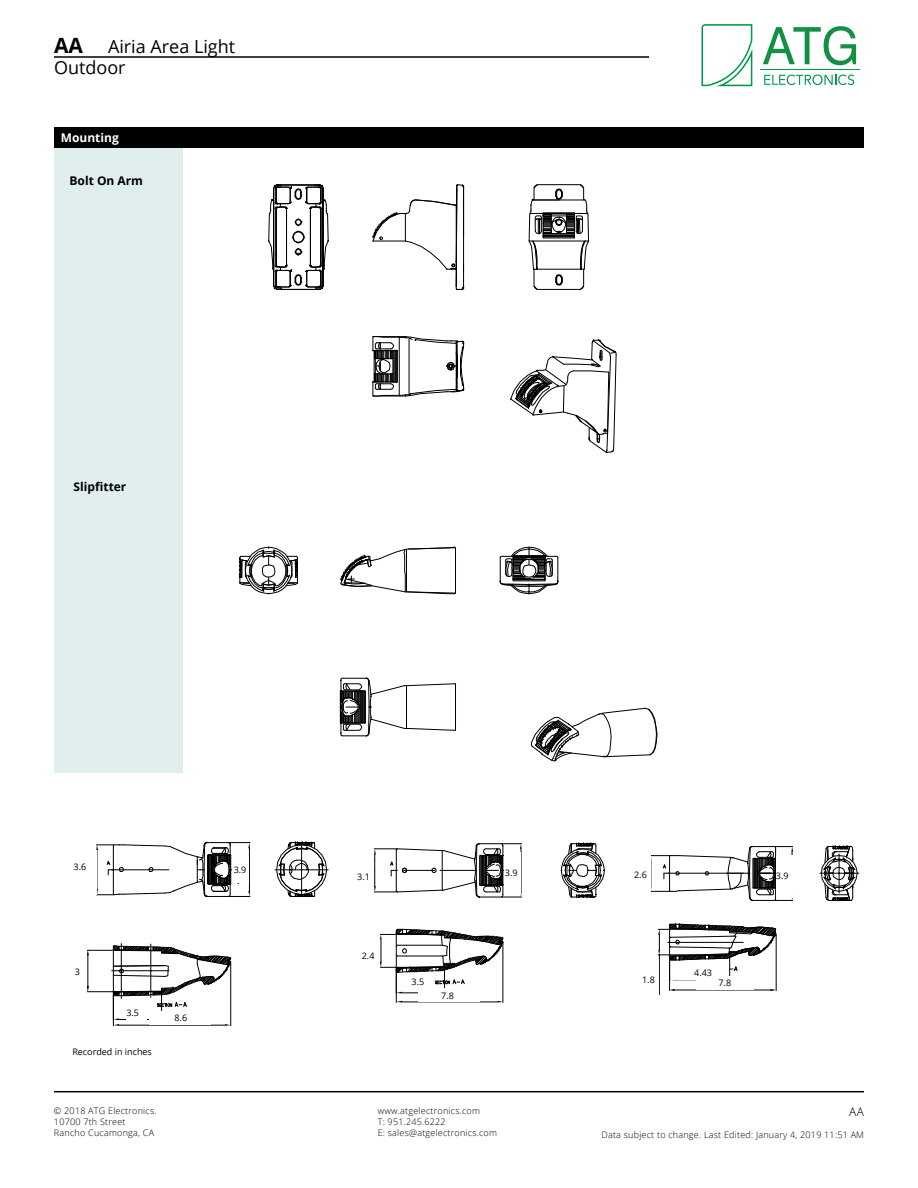
<style>
.page{position:relative;width:918px;height:1188px;background:#fff}
.page>*{position:absolute;margin:0;border:0;box-sizing:border-box;transform-origin:0 0}
.t1{font:18.75px "Arial";color:#000}
.t2{font:18px/21.6px "Open Sans";color:#000101}
.t3{font:700 12px "Open Sans";color:#000}
.t4{font:700 12px "Open Sans";color:#fff}
.t5{font:300 12px "Open Sans";color:#000}
.t6{font:300 9px/10.8px "Open Sans";letter-spacing:.025em;color:#000}
.t7{font:9px "Open Sans";color:#000}
.s1{font-weight:700;font-size:21px}
</style>
<div class="page">
<hr style="left:54px;top:1091px;width:810px;height:1px;background:#000101">
<hr style="left:54px;top:56px;width:595px;height:2px;background:#000101">
<svg style="left:763px;top:26px;width:93px;height:39px"></svg>
<svg style="left:764px;top:75px;width:90px;height:10px"></svg>
<hr style="left:760px;top:70px;width:100px;height:1px;background:#009a4a">
<svg style="left:702px;top:24px;width:50px;height:62px"></svg>
<div style="left:54px;top:148px;width:129px;height:624px;background:#e0eeed"></div>
<div style="left:54px;top:127px;width:810px;height:21px;background:#000101"></div>
<svg style="left:239px;top:546px;width:59px;height:48px"></svg>
<svg style="left:340px;top:546px;width:318px;height:216px"></svg>
<svg style="left:268px;top:184px;width:349px;height:269px"></svg>
<hr style="left:275px;top:870px;width:53px;height:1px;background:#000">
<hr style="left:87px;top:991px;width:75px;height:1px;background:#000">
<hr style="left:87px;top:950px;width:75px;height:1px;background:#000">
<hr style="left:88px;top:955px;width:1px;height:31px;background:#000">
<svg style="left:87px;top:986px;width:2px;height:6px"></svg>
<svg style="left:96px;top:841px;width:231px;height:185px"></svg>
<hr style="left:396px;top:969px;width:1px;height:33px;background:#000">
<hr style="left:503px;top:942px;width:1px;height:60px;background:#000">
<hr style="left:402px;top:1002px;width:96px;height:1px;background:#000">
<hr style="left:402px;top:993px;width:37px;height:1px;background:#000">
<hr style="left:659px;top:955px;width:1px;height:40px;background:#000">
<svg style="left:374px;top:842px;width:486px;height:151px"></svg>
<div style="left:407px;top:979px;width:25px;height:13px;background:#fff"></div>
<div style="left:149px;top:1011px;width:62px;height:13px;background:#fff"></div>
<div style="left:419px;top:989px;width:61px;height:13px;background:#fff"></div>
<div style="left:672px;top:966px;width:57px;height:13px;background:#fff"></div>
<div style="left:696px;top:976px;width:57px;height:13px;background:#fff"></div>
<div style="left:126px;top:1006px;width:21px;height:13px;background:#fff"></div>
<div style="left:232px;top:856px;width:16px;height:27px;background:#fff"></div>
<div style="left:80px;top:851px;width:17px;height:44px;background:#fff"></div>
<div style="left:505px;top:852px;width:16px;height:43px;background:#fff"></div>
<div style="left:634px;top:855px;width:16px;height:42px;background:#fff"></div>
<div style="left:776px;top:855px;width:16px;height:43px;background:#fff"></div>
<div style="left:642px;top:959px;width:16px;height:43px;background:#fff"></div>
<div style="left:363px;top:931px;width:16px;height:43px;background:#fff"></div>
<h2 class="t2" style="left:54px;top:35px;width:183px"><span class="s1">AA</span> Airia Area Light<br>Outdoor</h2>
<h3 class="t4" style="left:61px;top:129px;width:60px">Mounting</h3>
<h3 class="t3" style="left:70px;top:172px;width:75px">Bolt On Arm</h3>
<h3 class="t3" style="left:74px;top:478px;width:54px">Slipfitter</h3>
<h1 class="t1" style="left:231px;top:886px;width:31px;rotate:-90deg">100</h1>
<p class="t7" style="left:74px;top:860px;width:14px">3.6</p>
<p class="t7" style="left:234px;top:863px;width:14px">3.9</p>
<p class="t7" style="left:75px;top:966px;width:7px">3</p>
<h1 class="t1" style="left:127px;top:1001px;width:21px">90</h1>
<p class="t7" style="left:126px;top:1006px;width:14px">3.5</p>
<p class="t7" style="left:72px;top:1045px;width:81px">Recorded in inches</p>
<p class="t7" style="left:174px;top:1011px;width:14px">8.6</p>
<h1 class="t1" style="left:356px;top:888px;width:34px;rotate:-90deg">Ø80</h1>
<p class="t7" style="left:357px;top:870px;width:14px">3.1</p>
<p class="t7" style="left:362px;top:950px;width:14px">2.4</p>
<p class="t7" style="left:412px;top:976px;width:14px">3.5</p>
<h1 class="t1" style="left:410px;top:974px;width:21px">90</h1>
<p class="t7" style="left:441px;top:989px;width:14px">7.8</p>
<p class="t7" style="left:505px;top:867px;width:14px">3.9</p>
<p class="t7" style="left:634px;top:869px;width:14px">2.6</p>
<p class="t7" style="left:776px;top:870px;width:14px">3.9</p>
<h1 class="t1" style="left:640px;top:995px;width:34px;rotate:-90deg">Ø47</h1>
<p class="t7" style="left:642px;top:974px;width:14px">1.8</p>
<p class="t7" style="left:694px;top:966px;width:19px">4.43</p>
<p class="t7" style="left:719px;top:977px;width:14px">7.8</p>
<p class="t6" style="left:54px;top:1105px;width:104px">© 2018 ATG Electronics.<br>10700 7th Street<br>Rancho Cucamonga, CA</p>
<h3 class="t5" style="left:849px;top:1104px;width:16px">AA</h3>
<p class="t6" style="left:378px;top:1105px;width:121px">www.atgelectronics.com<br>T: 951.245.6222<br>E: sales@atgelectronics.com</p>
<p class="t6" style="left:601px;top:1130px;width:264px">Data subject to change. Last Edited: January 4, 2019 11:51 AM</p>
</div>
